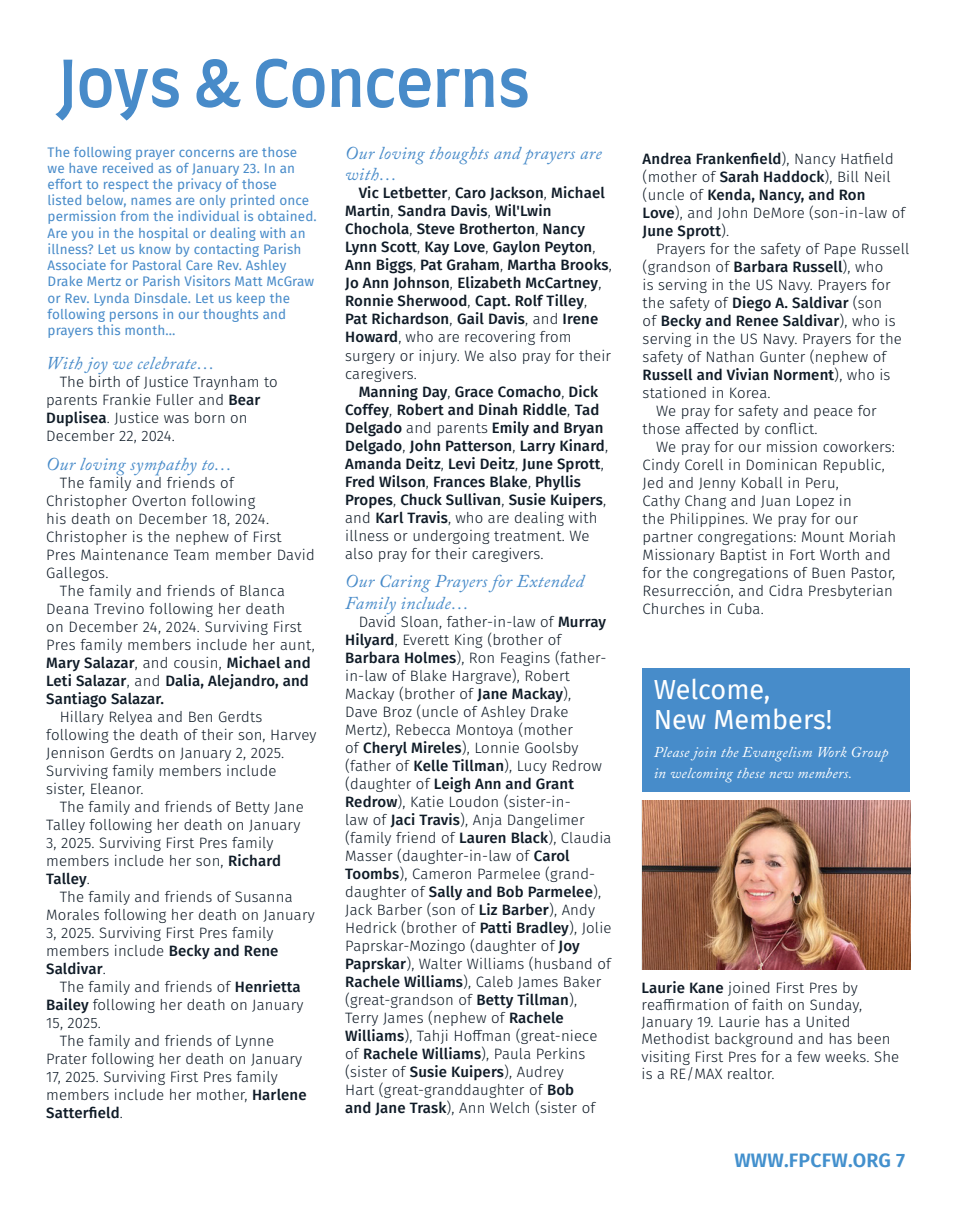
<style>
.page{position:relative;width:959px;height:1229px;background:#fff}
.page>*{position:absolute;margin:0;border:0;box-sizing:border-box;transform-origin:0 0}
.t1{font:500 63px "Farro";letter-spacing:-.005em;color:#488bc9}
.t2{font:27px/30px "Fira Sans";color:#fff}
.t3{font:600 19.5px "Fira Sans";letter-spacing:.01em;color:#4390cd}
.t4{font:italic 18px/21.6px "Adobe Caslon Pro";letter-spacing:.02em;color:#488bc9}
.t5{font:300 15px/18px "Fira Sans";letter-spacing:.01em;color:#0f1b27}
.t6{font:500 15px/18px "Fira Sans";letter-spacing:.01em;color:#0f1b27}
.t7{font:italic 15px/21px "Adobe Caslon Pro";letter-spacing:.02em;color:#fff}
.t8{font:13.5px/16.2px "Fira Sans";letter-spacing:.01em;color:#488bc9}
.s1{font-weight:500}
.s2{font-weight:300}
.s3{font-weight:600}
</style>
<div class="page">
<div style="left:642px;top:668px;width:268px;height:123px;background:#478cca"></div>
<img style="left:642px;top:800px;width:268px;height:170px">
<h1 class="t1" style="left:58px;top:43px;width:474px">Joys &amp; Concerns</h1>
<p class="t8" style="left:48px;top:143px;width:271px">The following prayer concerns are those we have received as of January 23. In an effort to respect the privacy of those<br>listed below, names are only printed once permission from the individual is obtained.<br>Are you in the hospital or dealing with an illness? Let us know by contacting Parish Associate for Pastoral Care Rev. Ashley Drake Mertz or Parish Visitors Matt McGraw or Rev. Lynda Dinsdale. Let us keep the following persons in our thoughts and prayers this month…</p>
<p class="t4" style="left:46px;top:352px;width:170px">With joy we celebrate…</p>
<p class="t5" style="left:46px;top:372px;width:233px;text-indent:14px">The birth of Justice Traynham to parents Frankie Fuller and <span class="s1">Bear<br>Duplisea</span>. Justice was born on<br>December 22, 2024.</p>
<p class="t4" style="left:46px;top:453px;width:187px">Our loving sympathy to…</p>
<p class="t5" style="left:60px;top:473px;width:176px">The family and friends of</p>
<p class="t5" style="left:46px;top:491px;width:210px">Christopher Overton following</p>
<p class="t5" style="left:46px;top:509px;width:224px">his death on December 18, 2024.</p>
<p class="t5" style="left:46px;top:527px;width:237px">Christopher is the nephew of First</p>
<p class="t5" style="left:46px;top:545px;width:270px">Pres Maintenance Team member David</p>
<p class="t5" style="left:46px;top:563px;width:64px">Gallegos.</p>
<p class="t5" style="left:60px;top:581px;width:227px">The family and friends of Blanca</p>
<p class="t5" style="left:46px;top:599px;width:241px">Deana Trevino following her death</p>
<p class="t5" style="left:46px;top:617px;width:257px">on December 24, 2024. Surviving First</p>
<p class="t5" style="left:46px;top:635px;width:270px">Pres family members include her aunt,</p>
<p class="t6" style="left:46px;top:653px;width:266px">Mary Salazar<span class="s2">, and cousin,</span> Michael and</p>
<p class="t6" style="left:46px;top:671px;width:264px">Leti Salazar<span class="s2">, and</span> Dalia, Alejandro, and</p>
<p class="t6" style="left:46px;top:689px;width:119px">Santiago Salazar.</p>
<p class="t5" style="left:46px;top:707px;width:272px;text-indent:14px">Hillary Relyea and Ben Gerdts following the death of their son, Harvey<br>Jennison Gerdts on January 2, 2025.<br>Surviving family members include sister, Eleanor.</p>
<p class="t5" style="left:46px;top:797px;width:259px;text-indent:14px">The family and friends of Betty Jane<br>Talley following her death on January<br>3, 2025. Surviving First Pres family members include her son, <span class="s1">Richard<br>Talley</span>.</p>
<p class="t5" style="left:46px;top:887px;width:270px;text-indent:13px">The family and friends of Susanna<br>Morales following her death on January<br>3, 2025. Surviving First Pres family members include <span class="s1">Becky and Rene<br>Saldivar</span>.</p>
<p class="t5" style="left:60px;top:977px;width:242px">The family and friends of <span class="s1">Henrietta</span></p>
<p class="t5" style="left:46px;top:995px;width:259px"><span class="s1">Bailey</span> following her death on January</p>
<p class="t5" style="left:46px;top:1013px;width:56px">15, 2025.</p>
<p class="t5" style="left:60px;top:1031px;width:216px">The family and friends of Lynne</p>
<p class="t5" style="left:46px;top:1049px;width:257px">Prater following her death on January</p>
<p class="t5" style="left:46px;top:1067px;width:233px">17, 2025. Surviving First Pres family</p>
<p class="t5" style="left:46px;top:1085px;width:262px">members include her mother, <span class="s1">Harlene</span></p>
<p class="t6" style="left:46px;top:1103px;width:78px">Satterfield<span class="s2">.</span></p>
<p class="t4" style="left:345px;top:142px;width:258px">Our loving thoughts and prayers are with…</p>
<p class="t6" style="left:345px;top:183px;width:268px;text-indent:14px">Vic Letbetter<span class="s2">,</span> Caro Jackson<span class="s2">,</span> Michael Martin<span class="s2">,</span> Sandra Davis<span class="s2">,</span> Wil'Lwin Chochola<span class="s2">,</span> Steve Brotherton<span class="s2">,</span> Nancy Lynn Scott<span class="s2">,</span> Kay Love<span class="s2">,</span> Gaylon Peyton<span class="s2">, </span>Ann Biggs<span class="s2">,</span> Pat Graham<span class="s2">,</span> Martha Brooks<span class="s2">, </span>Jo Ann Johnson<span class="s2">,</span> Elizabeth McCartney<span class="s2">, </span>Ronnie Sherwood<span class="s2">,</span> Capt. Rolf Tilley<span class="s2">, </span>Pat Richardson<span class="s2">,</span> Gail Davis<span class="s2">, and</span> Irene Howard<span class="s2">, who are recovering from surgery or injury. We also pray for their caregivers.</span></p>
<p class="t6" style="left:345px;top:381px;width:264px;text-indent:14px">Manning Day<span class="s2">,</span> Grace Comacho<span class="s2">,</span> Dick Coffey<span class="s2">,</span> Robert and Dinah Riddle<span class="s2">,</span> Tad Delgado <span class="s2">and parents</span> Emily and Bryan Delgado<span class="s2">,</span> John Patterson<span class="s2">,</span> Larry Kinard<span class="s2">, </span>Amanda Deitz<span class="s2">,</span> Levi Deitz<span class="s2">,</span> June Sprott<span class="s2">, </span>Fred Wilson<span class="s2">,</span> Frances Blake<span class="s2">,</span> Phyllis Propes<span class="s2">,</span> Chuck Sullivan<span class="s2">,</span> Susie Kuipers<span class="s2">, and</span> Karl Travis<span class="s2">, who are dealing with illness or undergoing treatment. We also pray for their caregivers.</span></p>
<p class="t4" style="left:345px;top:570px;width:240px">Our Caring Prayers for Extended<br>Family include…</p>
<p class="t5" style="left:345px;top:612px;width:268px;text-indent:14px">David Sloan, father-in-law of <span class="s1">Murray Hilyard</span>, Everett King (brother of <span class="s1">Barbara Holmes</span>), Ron Feagins (father&shy;in-law of Blake Hargrave), Robert Mackay (brother of <span class="s1">Jane Mackay</span>),<br>Dave Broz (uncle of Ashley Drake Mertz), Rebecca Montoya (mother<br>of <span class="s1">Cheryl Mireles</span>), Lonnie Goolsby (father of <span class="s1">Kelle Tillman</span>), Lucy Redrow (daughter of <span class="s1">Leigh Ann and Grant Redrow</span>), Katie Loudon (sister-in-<br>law of <span class="s1">Jaci Travis</span>), Anja Dangelimer (family friend of <span class="s1">Lauren Black</span>), Claudia Masser (daughter-in-law of <span class="s1">Carol Toombs</span>), Cameron Parmelee (grand&shy;daughter of <span class="s1">Sally and Bob Parmelee</span>), Jack Barber (son of <span class="s1">Liz Barbe</span><span class="s3">r</span>), Andy Hedrick (brother of <span class="s1">Patti Bradley</span>), Jolie Paprskar-Mozingo (daughter of <span class="s1">Joy Paprskar</span>), Walter Williams (husband of <span class="s1">Rachele Williams</span>), Caleb James Baker (great-grandson of <span class="s1">Betty Tillman</span>), Terry James (nephew of <span class="s1">Rachele Williams</span>), Tahji Hoffman (great-niece of <span class="s1">Rachele Williams</span>), Paula Perkins (sister of <span class="s1">Susie Kuipers</span>), Audrey<br>Hart (great-granddaughter of <span class="s1">Bob<br>and Jane Trask</span>), Ann Welch (sister of</p>
<p class="t5" style="left:642px;top:150px;width:264px"><span class="s1">Andrea Frankenfield</span>), Nancy Hatfield (mother of <span class="s1">Sarah Haddock</span>), Bill Neil (uncle of <span class="s1">Kenda, Nancy, and Ron<br>Love</span>), and John DeMore (son-in-law of<br><span class="s1">June Sprott</span>).</p>
<p class="t5" style="left:656px;top:240px;width:255px">Prayers for the safety of Pape Russell</p>
<p class="t5" style="left:642px;top:258px;width:242px">(grandson of <span class="s1">Barbara Russell</span>), who</p>
<p class="t5" style="left:642px;top:276px;width:249px">is serving in the US Navy. Prayers for</p>
<p class="t5" style="left:642px;top:294px;width:241px">the safety of <span class="s1">Diego A. Saldivar</span> (son</p>
<p class="t6" style="left:642px;top:311px;width:254px"><span class="s2">of</span> Becky and Renee Saldivar<span class="s2">), who is</span></p>
<p class="t5" style="left:642px;top:330px;width:261px">serving in the US Navy. Prayers for the</p>
<p class="t5" style="left:642px;top:348px;width:245px">safety of Nathan Gunter (nephew of</p>
<p class="t6" style="left:642px;top:365px;width:249px">Russell and Vivian Norment<span class="s2">), who is</span></p>
<p class="t5" style="left:642px;top:384px;width:129px">stationed in Korea.</p>
<p class="t5" style="left:656px;top:402px;width:222px">We pray for safety and peace for</p>
<p class="t5" style="left:642px;top:420px;width:177px">those affected by conflict.</p>
<p class="t5" style="left:656px;top:438px;width:240px">We pray for our mission coworkers:</p>
<p class="t5" style="left:642px;top:456px;width:244px">Cindy Corell in Dominican Republic,</p>
<p class="t5" style="left:642px;top:474px;width:198px">Jed and Jenny Koball in Peru,</p>
<p class="t5" style="left:642px;top:492px;width:210px">Cathy Chang and Juan Lopez in</p>
<p class="t5" style="left:642px;top:510px;width:217px">the Philippines. We pray for our</p>
<p class="t5" style="left:642px;top:528px;width:255px">partner congregations: Mount Moriah</p>
<p class="t5" style="left:642px;top:546px;width:249px">Missionary Baptist in Fort Worth and</p>
<p class="t5" style="left:642px;top:564px;width:254px">for the congregations of Buen Pastor,</p>
<p class="t5" style="left:642px;top:582px;width:252px">Resurrección, and Cidra Presbyterian</p>
<p class="t5" style="left:642px;top:600px;width:123px">Churches in Cuba.</p>
<h2 class="t2" style="left:653px;top:673px;width:180px">Welcome,<br>New Members!</h2>
<p class="t7" style="left:653px;top:741px;width:236px">Please join the Evangelism Work Group in welcoming these new members.</p>
<p class="t5" style="left:641px;top:978px;width:259px;line-height:17.2px"><span class="s1">Laurie Kane</span> joined First Pres by reaffirmation of faith on Sunday,<br>January 19. Laurie has a United<br>Methodist background and has been visiting First Pres for a few weeks. She is a RE/MAX realtor.</p>
<h3 class="t3" style="left:734px;top:1144px;width:172px">WWW.FPCFW.ORG 7</h3>
</div>
